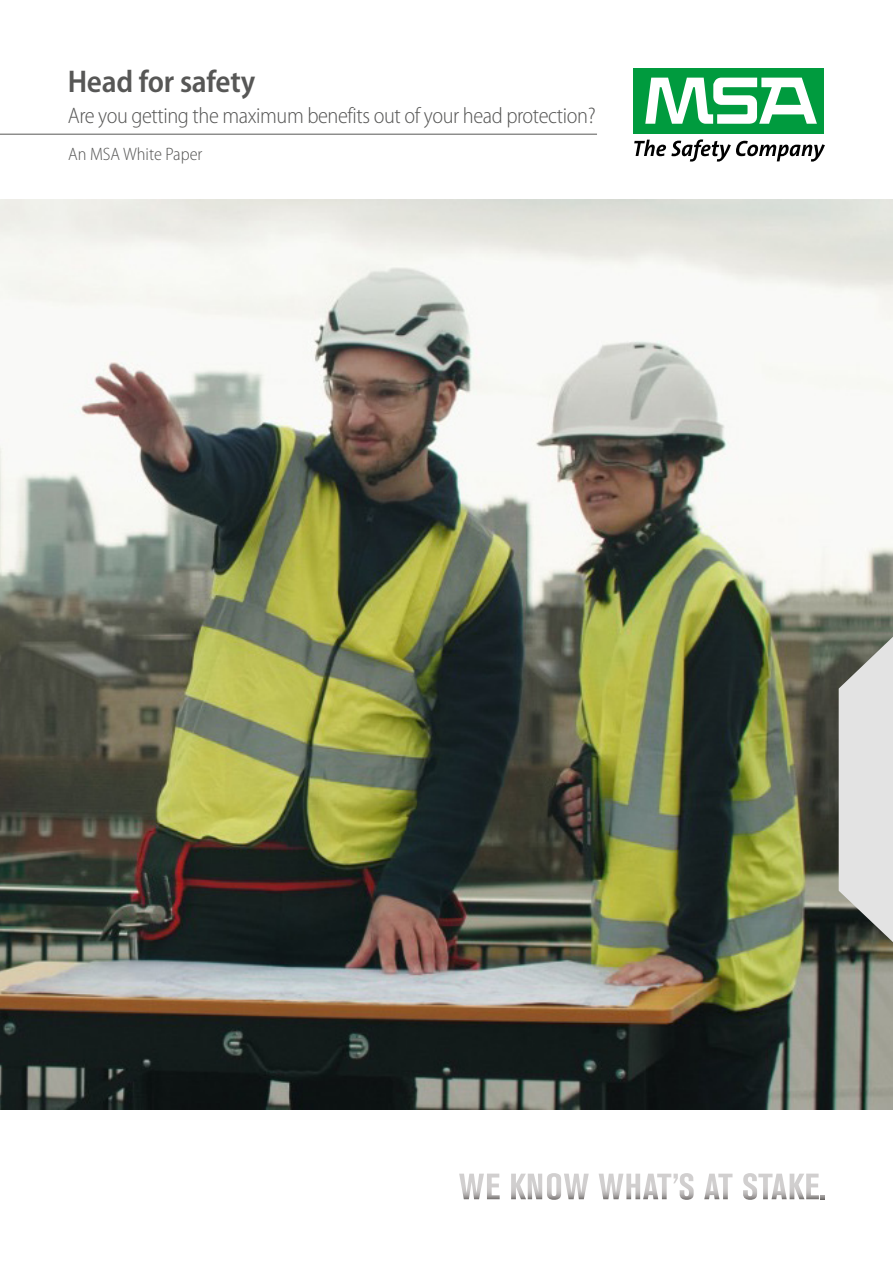
<style>
.page{position:relative;width:893px;height:1263px;background:#fff}
.page>*{position:absolute;margin:0;border:0;box-sizing:border-box;transform-origin:0 0}
.t1{font:600 semi-condensed 31.5px "Myriad Pro";letter-spacing:-.005em;color:#575756}
.t2{font:300 semi-condensed 22.5px "Myriad Pro";letter-spacing:-.02em;color:#575756}
.t3{font:300 semi-condensed 18px "Myriad Pro";color:#575756}
</style>
<div class="page">
<div style="left:633px;top:68px;width:191px;height:65px;background:#009b3e"></div>
<svg style="left:645px;top:78px;width:172px;height:46px"></svg>
<svg style="left:634px;top:139px;width:191px;height:23px"></svg>
<hr style="left:0;top:134px;width:597px;height:1px;background:#575756">
<svg style="left:459px;top:1173px;width:41px;height:26px"></svg>
<svg style="left:511px;top:1173px;width:78px;height:27px"></svg>
<svg style="left:599px;top:1173px;width:95px;height:27px"></svg>
<svg style="left:704px;top:1174px;width:28px;height:25px"></svg>
<svg style="left:743px;top:1173px;width:82px;height:27px"></svg>
<img style="left:0;top:200px;width:893px;height:910px">
<svg style="left:839px;top:637px;width:54px;height:305px;background:#c8c9c7"></svg>
<h1 class="t1" style="left:68px;top:61px;width:189px">Head for safety</h1>
<p class="t2" style="left:68px;top:102px;width:529px">Are you getting the maximum benefits out of your head protection?</p>
<p class="t3" style="left:68px;top:143px;width:136px">An MSA White Paper</p>
</div>
